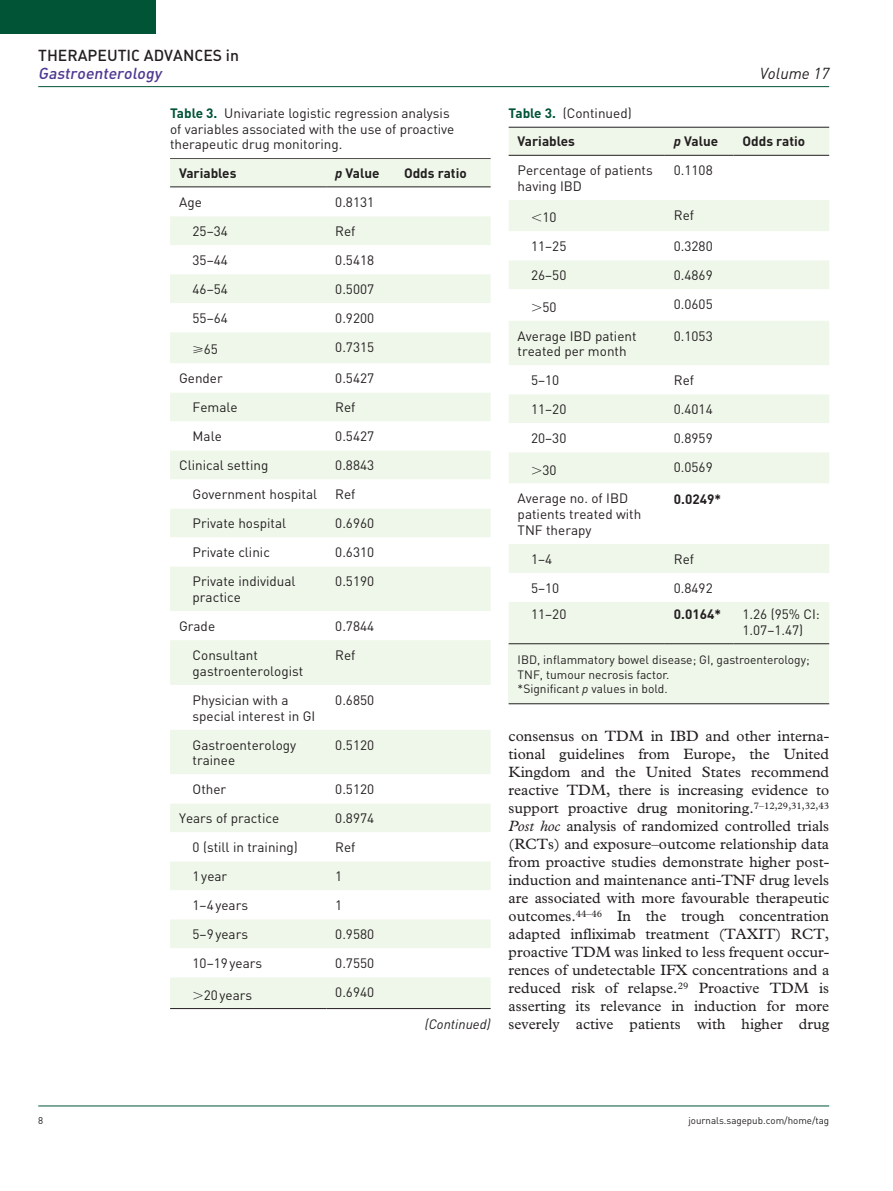
<style>
.page{position:relative;width:893px;height:1191px;background:#fff}
.page>*{position:absolute;margin:0;border:0;box-sizing:border-box;transform-origin:0 0}
.t1{font:15.75px "DIN Medium Alternate";color:#231f20}
.t2{font:italic 15.75px "DIN Medium Alternate";color:#4f3890}
.t3{font:italic 15.75px "DIN";color:#231f20}
.t4{font:15px/18px "Plantin Std";color:#231f20;text-align:justify}
.t5{font:13.5px/15.8px "DIN";color:#231f20}
.t6{font:700 13.5px "DIN";color:#231f20}
.t7{font:italic 13.5px "DIN";color:#231f20}
.t8{font:12px/14.2px "DIN";color:#231f20}
.t9{font:9.75px "DIN";color:#231f20}
.s1{font-weight:700;color:#015436}
.s2{font-style:italic}
</style>
<div class="page">
<hr style="left:38px;top:86px;width:791px;height:1px;background:#015436">
<hr style="left:38px;top:1105px;width:791px;height:1px;background:#015436">
<div style="left:0;top:0;width:155px;height:34px;background:#015436"></div>
<div style="left:509px;top:644px;width:320px;height:60px;background:#eff7ea"></div>
<hr style="left:170px;top:158px;width:321px;height:1px;background:#231f20">
<div style="left:170px;top:159px;width:321px;height:849px;background:#eff7ea"></div>
<svg style="left:170px;top:187px;width:321px;height:790px"></svg>
<hr style="left:170px;top:186px;width:156px;height:1px;background:#231f20">
<hr style="left:326px;top:186px;width:69px;height:1px;background:#231f20">
<hr style="left:395px;top:186px;width:96px;height:1px;background:#231f20">
<hr style="left:170px;top:1008px;width:156px;height:1px;background:#231f20">
<hr style="left:326px;top:1008px;width:69px;height:1px;background:#231f20">
<hr style="left:395px;top:1008px;width:96px;height:1px;background:#231f20">
<hr style="left:509px;top:703px;width:320px;height:1px;background:#231f20">
<div style="left:509px;top:128px;width:320px;height:516px;background:#eff7ea"></div>
<svg style="left:509px;top:155px;width:320px;height:447px"></svg>
<hr style="left:509px;top:155px;width:156px;height:1px;background:#231f20">
<hr style="left:665px;top:155px;width:68px;height:1px;background:#231f20">
<hr style="left:734px;top:155px;width:95px;height:1px;background:#231f20">
<hr style="left:509px;top:643px;width:156px;height:1px;background:#231f20">
<hr style="left:665px;top:643px;width:68px;height:1px;background:#231f20">
<hr style="left:734px;top:643px;width:95px;height:1px;background:#231f20">
<hr style="left:509px;top:127px;width:320px;height:1px;background:#231f20">
<svg style="left:194px;top:991px;width:9px;height:8px"></svg>
<svg style="left:532px;top:214px;width:9px;height:8px"></svg>
<svg style="left:532px;top:303px;width:9px;height:8px"></svg>
<svg style="left:532px;top:466px;width:9px;height:8px"></svg>
<p class="t1" style="left:38px;top:45px;width:202px">THERAPEUTIC ADVANCES IN</p>
<p class="t2" style="left:38px;top:63px;width:125px">Gastroenterology</p>
<p class="t5" style="left:170px;top:105px;width:286px"><span class="s1">Table 3.</span> Univariate logistic regression analysis of variables associated with the use of proactive therapeutic drug monitoring.</p>
<p class="t6" style="left:179px;top:164px;width:59px">Variables</p>
<p class="t6" style="left:335px;top:164px;width:46px"><span class="s2">p</span> Value</p>
<p class="t6" style="left:404px;top:164px;width:64px">Odds ratio</p>
<p class="t5" style="left:179px;top:194px;width:24px">Age</p>
<p class="t5" style="left:335px;top:194px;width:40px">0.8131</p>
<p class="t5" style="left:193px;top:223px;width:37px">25–34</p>
<p class="t5" style="left:335px;top:223px;width:22px">Ref</p>
<p class="t5" style="left:193px;top:252px;width:37px">35–44</p>
<p class="t5" style="left:335px;top:252px;width:40px">0.5418</p>
<p class="t5" style="left:193px;top:281px;width:37px">46–54</p>
<p class="t5" style="left:335px;top:281px;width:40px">0.5007</p>
<p class="t5" style="left:193px;top:310px;width:37px">55–64</p>
<p class="t5" style="left:335px;top:310px;width:40px">0.9200</p>
<p class="t5" style="left:193px;top:341px;width:27px">⩾65</p>
<p class="t5" style="left:335px;top:339px;width:40px">0.7315</p>
<p class="t5" style="left:179px;top:370px;width:45px">Gender</p>
<p class="t5" style="left:335px;top:370px;width:40px">0.5427</p>
<p class="t5" style="left:193px;top:399px;width:47px">Female</p>
<p class="t5" style="left:335px;top:399px;width:22px">Ref</p>
<p class="t5" style="left:193px;top:428px;width:31px">Male</p>
<p class="t5" style="left:335px;top:428px;width:40px">0.5427</p>
<p class="t5" style="left:179px;top:457px;width:91px">Clinical setting</p>
<p class="t5" style="left:335px;top:457px;width:40px">0.8843</p>
<p class="t5" style="left:193px;top:486px;width:126px">Government hospital</p>
<p class="t5" style="left:335px;top:486px;width:22px">Ref</p>
<p class="t5" style="left:193px;top:515px;width:95px">Private hospital</p>
<p class="t5" style="left:335px;top:515px;width:40px">0.6960</p>
<p class="t5" style="left:193px;top:544px;width:79px">Private clinic</p>
<p class="t5" style="left:335px;top:544px;width:40px">0.6310</p>
<p class="t5" style="left:193px;top:573px;width:105px">Private individual practice</p>
<p class="t5" style="left:335px;top:573px;width:40px">0.5190</p>
<p class="t5" style="left:179px;top:618px;width:38px">Grade</p>
<p class="t5" style="left:335px;top:618px;width:40px">0.7844</p>
<p class="t5" style="left:193px;top:647px;width:112px">Consultant gastroenterologist</p>
<p class="t5" style="left:335px;top:647px;width:22px">Ref</p>
<p class="t5" style="left:193px;top:692px;width:124px">Physician with a special interest in GI</p>
<p class="t5" style="left:335px;top:692px;width:40px">0.6850</p>
<p class="t5" style="left:193px;top:736px;width:105px">Gastroenterology trainee</p>
<p class="t5" style="left:335px;top:736px;width:40px">0.5120</p>
<p class="t5" style="left:193px;top:781px;width:35px">Other</p>
<p class="t5" style="left:335px;top:781px;width:40px">0.5120</p>
<p class="t5" style="left:179px;top:810px;width:102px">Years of practice</p>
<p class="t5" style="left:335px;top:810px;width:40px">0.8974</p>
<p class="t5" style="left:193px;top:839px;width:107px">0 (still in training)</p>
<p class="t5" style="left:335px;top:839px;width:22px">Ref</p>
<p class="t5" style="left:193px;top:868px;width:36px">1year</p>
<p class="t5" style="left:335px;top:868px;width:9px">1</p>
<p class="t5" style="left:193px;top:897px;width:57px">1–4years</p>
<p class="t5" style="left:335px;top:897px;width:9px">1</p>
<p class="t5" style="left:193px;top:926px;width:57px">5–9years</p>
<p class="t5" style="left:335px;top:926px;width:40px">0.9580</p>
<p class="t5" style="left:193px;top:955px;width:71px">10–19years</p>
<p class="t5" style="left:335px;top:955px;width:40px">0.7550</p>
<p class="t5" style="left:204px;top:986px;width:50px">20years</p>
<p class="t5" style="left:335px;top:984px;width:40px">0.6940</p>
<p class="t7" style="left:425px;top:1015px;width:67px">(Continued)</p>
<p class="t5" style="left:509px;top:105px;width:125px"><span class="s1">Table 3.</span> (Continued)</p>
<p class="t3" style="left:760px;top:63px;width:71px">Volume 17</p>
<p class="t6" style="left:518px;top:133px;width:59px">Variables</p>
<p class="t6" style="left:674px;top:133px;width:46px"><span class="s2">p</span> Value</p>
<p class="t6" style="left:743px;top:133px;width:64px">Odds ratio</p>
<p class="t5" style="left:518px;top:162px;width:137px">Percentage of patients having IBD</p>
<p class="t5" style="left:674px;top:162px;width:40px">0.1108</p>
<p class="t5" style="left:542px;top:209px;width:16px">10</p>
<p class="t5" style="left:674px;top:207px;width:22px">Ref</p>
<p class="t5" style="left:531px;top:238px;width:37px">11–25</p>
<p class="t5" style="left:674px;top:238px;width:40px">0.3280</p>
<p class="t5" style="left:531px;top:267px;width:37px">26–50</p>
<p class="t5" style="left:674px;top:267px;width:40px">0.4869</p>
<p class="t5" style="left:542px;top:298px;width:16px">50</p>
<p class="t5" style="left:674px;top:296px;width:40px">0.0605</p>
<p class="t5" style="left:518px;top:327px;width:120px">Average IBD patient treated per month</p>
<p class="t5" style="left:674px;top:327px;width:40px">0.1053</p>
<p class="t5" style="left:531px;top:372px;width:30px">5–10</p>
<p class="t5" style="left:674px;top:372px;width:22px">Ref</p>
<p class="t5" style="left:531px;top:401px;width:37px">11–20</p>
<p class="t5" style="left:674px;top:401px;width:40px">0.4014</p>
<p class="t5" style="left:531px;top:430px;width:37px">20–30</p>
<p class="t5" style="left:674px;top:430px;width:40px">0.8959</p>
<p class="t5" style="left:542px;top:461px;width:16px">30</p>
<p class="t5" style="left:674px;top:459px;width:40px">0.0569</p>
<p class="t5" style="left:518px;top:490px;width:125px">Average no. of IBD patients treated with<br>TNF therapy</p>
<p class="t6" style="left:674px;top:490px;width:49px">0.0249*</p>
<p class="t5" style="left:531px;top:551px;width:23px">1–4</p>
<p class="t5" style="left:674px;top:551px;width:22px">Ref</p>
<p class="t5" style="left:531px;top:580px;width:30px">5–10</p>
<p class="t5" style="left:674px;top:580px;width:40px">0.8492</p>
<p class="t5" style="left:531px;top:606px;width:37px">11–20</p>
<p class="t6" style="left:674px;top:605px;width:49px">0.0164*</p>
<p class="t5" style="left:743px;top:606px;width:79px">1.26 (95% CI:<br>1.07–1.47)</p>
<p class="t8" style="left:518px;top:652px;width:294px">IBD, inflammatory bowel disease; GI, gastroenterology;<br>TNF, tumour necrosis factor.<br>*Significant <span class="s2">p</span> values in bold.</p>
<p class="t4" style="left:509px;top:727px;width:322px">consensus on TDM in IBD and other interna&shy;tional guidelines from Europe, the United Kingdom and the United States recommend reactive TDM, there is increasing evidence to support proactive drug monitoring.<sup>7–12,29,31,32,43<br></sup><span class="s2">Post hoc</span> analysis of randomized controlled trials (RCTs) and exposure–outcome relationship data from proactive studies demonstrate higher post&shy;induction and maintenance anti-TNF drug levels are associated with more favourable therapeutic outcomes.<sup>44–46</sup> In the trough concentration adapted infliximab treatment (TAXIT) RCT, proactive TDM was linked to less frequent occur&shy;rences of undetectable IFX concentrations and a reduced risk of relapse.<sup>29</sup> Proactive TDM is asserting its relevance in induction for more severely active patients with higher drug</p>
<p class="t9" style="left:38px;top:1114px;width:7px">8</p>
<p class="t9" style="left:688px;top:1114px;width:142px">journals.sagepub.com/home/tag</p>
</div>
